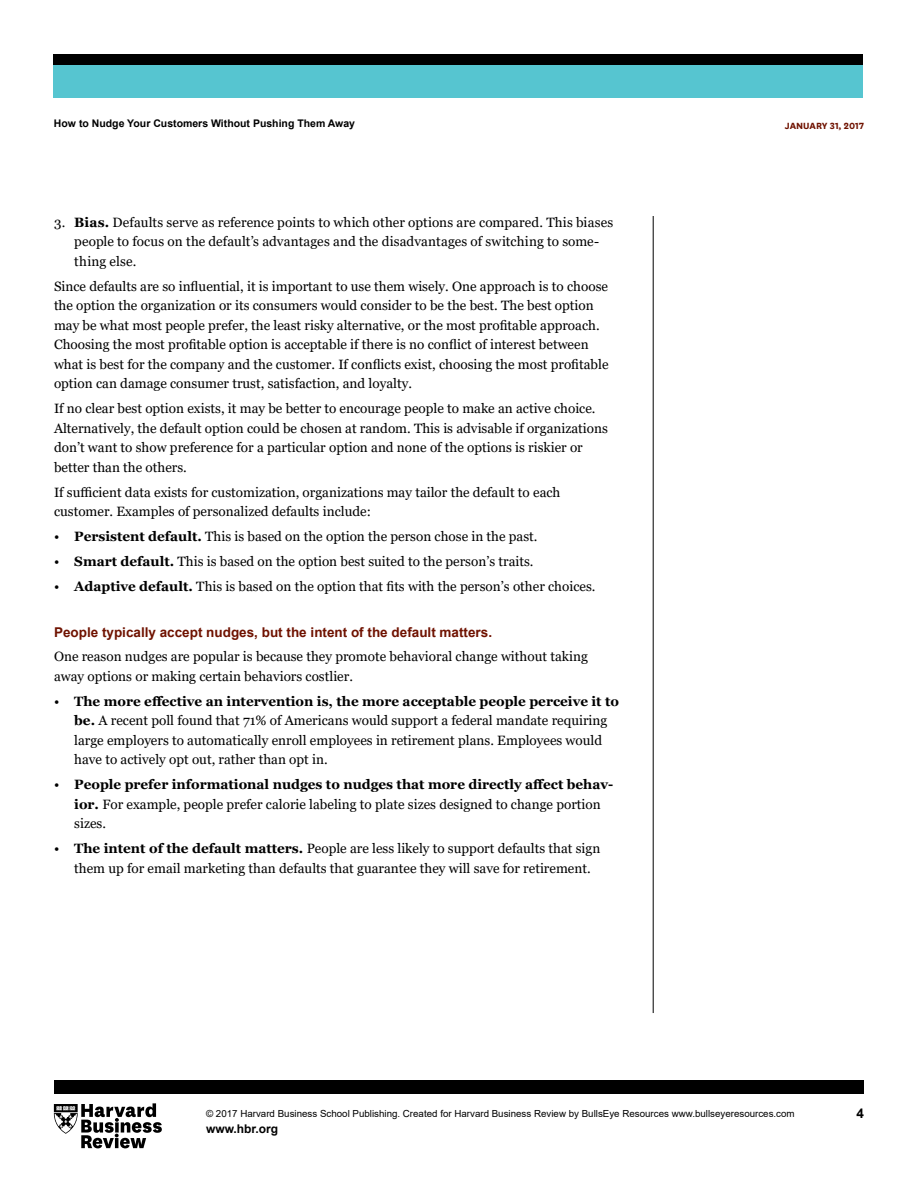
<style>
.page{position:relative;width:918px;height:1188px;background:#fff}
.page>*{position:absolute;margin:0;border:0;box-sizing:border-box;transform-origin:0 0}
.t1{font:13.5px/19.5px "Georgia";color:#000}
.t2{font:700 13.5px "Arial";color:#6f1200}
.t3{font:700 13.5px "Arial";color:#000}
.t4{font:700 12px "Arial";color:#000}
.t5{font:700 10.5px "Arial";color:#000}
.t6{font:700 10.5px "National HBR";color:#6f1200}
.t7{font:9.75px "Arial";color:#000}
.s1{font-weight:700}
</style>
<div class="page">
<div style="left:54px;top:1080px;width:810px;height:14px;background:#000"></div>
<svg style="left:53px;top:1103px;width:109px;height:45px"></svg>
<hr style="left:653px;top:216px;width:1px;height:797px;background:#000">
<div style="left:53px;top:64px;width:810px;height:33px;background:#56c5d0"></div>
<div style="left:53px;top:54px;width:810px;height:10px;background:#000"></div>
<p class="t5" style="left:54px;top:116px;width:303px">How to Nudge Your Customers Without Pushing Them Away</p>
<p class="t6" style="left:785px;top:118px;width:81px">January 31, 2017</p>
<p class="t1" style="left:74px;top:213px;width:541px;text-indent:-20px">3. <span class="s1">Bias.</span> Defaults serve as reference points to which other options are compared. This biases people to focus on the default’s advantages and the disadvantages of switching to some&shy;thing else.</p>
<p class="t1" style="left:54px;top:277px;width:556px">Since defaults are so influential, it is important to use them wisely. One approach is to choose the option the organization or its consumers would consider to be the best. The best option may be what most people prefer, the least risky alternative, or the most profitable approach.<br>Choosing the most profitable option is acceptable if there is no conflict of interest between what is best for the company and the customer. If conflicts exist, choosing the most profitable option can damage consumer trust, satisfaction, and loyalty.</p>
<p class="t1" style="left:54px;top:399px;width:555px">If no clear best option exists, it may be better to encourage people to make an active choice.<br>Alternatively, the default option could be chosen at random. This is advisable if organizations don’t want to show preference for a particular option and none of the options is riskier or better than the others.</p>
<p class="t1" style="left:54px;top:482px;width:508px">If sufficient data exists for customization, organizations may tailor the default to each customer. Examples of personalized defaults include:</p>
<p class="t1" style="left:54px;top:527px;width:485px">• <span class="s1">Persistent default.</span> This is based on the option the person chose in the past.</p>
<p class="t1" style="left:54px;top:552px;width:481px">• <span class="s1">Smart default.</span> This is based on the option best suited to the person’s traits.</p>
<p class="t1" style="left:54px;top:577px;width:543px">• <span class="s1">Adaptive default.</span> This is based on the option that fits with the person’s other choices.</p>
<p class="t2" style="left:54px;top:622px;width:440px">People typically accept nudges, but the intent of the default matters.</p>
<p class="t1" style="left:54px;top:647px;width:535px">One reason nudges are popular is because they promote behavioral change without taking away options or making certain behaviors costlier.</p>
<p class="t1" style="left:74px;top:692px;width:546px;text-indent:-20px">• <span class="s1">The more effective an intervention is, the more acceptable people perceive it to be.</span> A recent poll found that 71% of Americans would support a federal mandate requiring large employers to automatically enroll employees in retirement plans. Employees would have to actively opt out, rather than opt in.</p>
<p class="t1" style="left:74px;top:775px;width:540px;text-indent:-20px">• <span class="s1">People prefer informational nudges to nudges that more directly affect behav&shy;ior.</span> For example, people prefer calorie labeling to plate sizes designed to change portion sizes.</p>
<p class="t1" style="left:74px;top:839px;width:528px;text-indent:-20px">• <span class="s1">The intent of the default matters.</span> People are less likely to support defaults that sign them up for email marketing than defaults that guarantee they will save for retirement.</p>
<p class="t7" style="left:206px;top:1107px;width:590px">© 2017 Harvard Business School Publishing. Created for Harvard Business Review by BullsEye Resources www.bullseyeresources.com</p>
<p class="t4" style="left:206px;top:1121px;width:74px">www.hbr.org</p>
<p class="t3" style="left:856px;top:1104px;width:9px">4</p>
</div>
